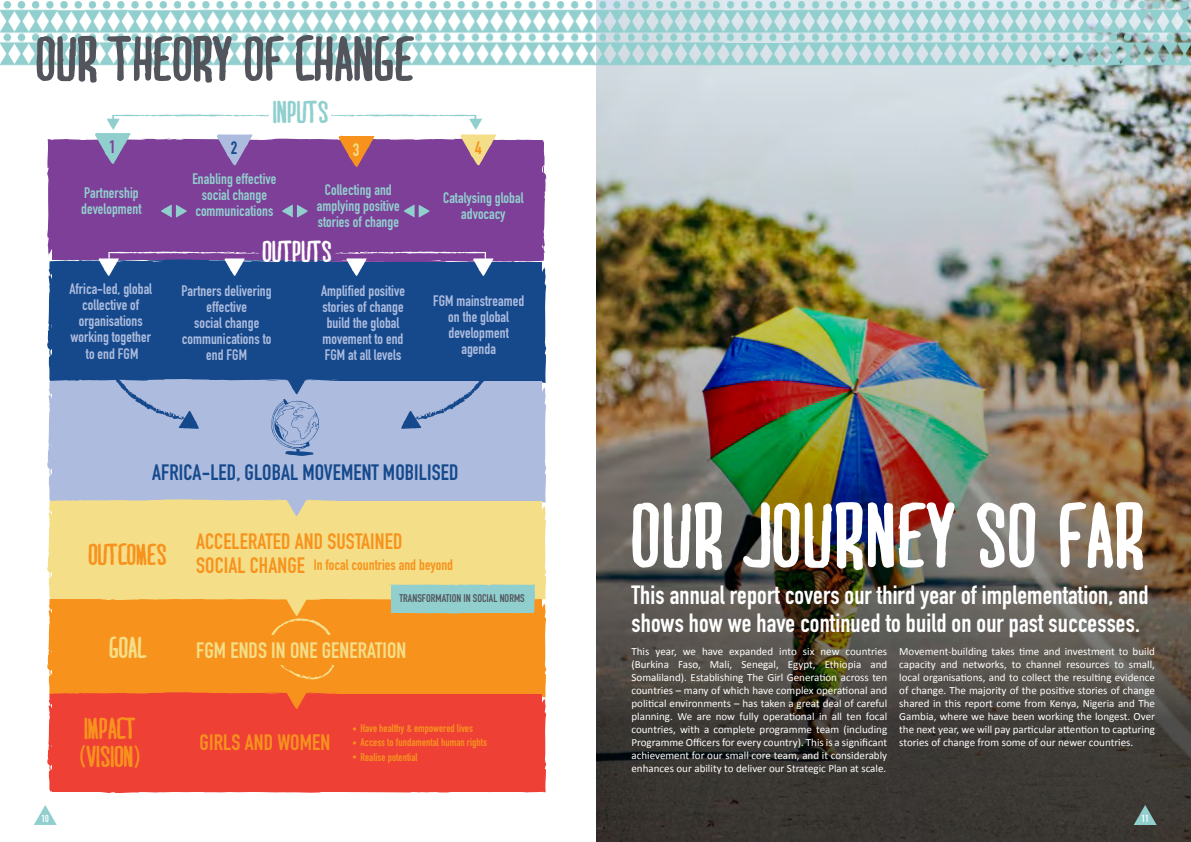
<style>
.page{position:relative;width:1191px;height:842px;background:#fff}
.page>*{position:absolute;margin:0;border:0;box-sizing:border-box;transform-origin:0 0}
.t1{font:700 87px "MARI&DAVID";letter-spacing:.025em;color:#fff}
.t2{font:700 60px "MARI&DAVID";letter-spacing:.01em;color:#53555d}
.t3{font:700 29.8px "MARI&DAVID";letter-spacing:.005em;color:#91cfce}
.t4{font:700 28.5px/27.8px "MARI&DAVID";letter-spacing:.005em;color:#f7931d}
.t5{font:700 28.5px "MARI&DAVID";letter-spacing:.005em;color:#fff}
.t6{font:700 28.5px "MARI&DAVID";color:#f4de88}
.t7{font:700 26px/28px "DIN Condensed";letter-spacing:.005em;color:#fff}
.t8{font:700 22px/24px "DIN Condensed";letter-spacing:.005em;color:#f7931d}
.t9{font:700 22px "DIN Condensed";letter-spacing:.005em;color:#15498c}
.t10{font:700 22px "DIN Condensed";letter-spacing:.005em;color:#f4de88}
.t11{font:700 17.7px "DIN Condensed";color:#7e3f98}
.t12{font:700 17.7px "DIN Condensed";color:#15498c}
.t13{font:700 17.7px "DIN Condensed";color:#f4de88}
.t14{font:700 17.7px "DIN Condensed";color:#f7931d}
.t15{font:700 15px/16px "DIN Condensed";letter-spacing:.005em;color:#adbcde;text-align:center}
.t16{font:700 15px/16px "DIN Condensed";letter-spacing:.005em;color:#91cfce;text-align:center}
.t17{font:700 15px "DIN Condensed";letter-spacing:.005em;color:#f7931d}
.t18{font:11px/13px "Calibri";color:#fff;text-align:justify}
.t19{font:700 11px/14.2px "DIN Condensed";letter-spacing:.005em;color:#f7931d}
.t20{font:700 11px "DIN Condensed";letter-spacing:.005em;color:#53555d}
.t21{font:700 10px "DIN Condensed";color:#fff}
.t22{font:700 8.6px/13.8px "DIN Condensed";color:#f7931d;text-align:justify}
</style>
<div class="page">
<svg style="left:34px;top:805px;width:23px;height:20px"></svg>
<img style="left:596px;top:74px;width:595px;height:768px">
<div style="left:47px;top:601px;width:499px;height:91px;background:#f7931d"></div>
<div style="left:47px;top:692px;width:499px;height:101px;background:#ef4036"></div>
<div style="left:47px;top:139px;width:499px;height:120px;background:#7e3f98"></div>
<div style="left:47px;top:259px;width:499px;height:119px;background:#15498c"></div>
<div style="left:47px;top:378px;width:499px;height:121px;background:#adbcde"></div>
<div style="left:47px;top:499px;width:499px;height:102px;background:#f4de88"></div>
<svg style="left:388px;top:584px;width:147px;height:30px;background:#98ccc4"></svg>
<img style="left:0;top:0;width:1191px;height:74px">
<svg style="left:1133px;top:805px;width:23px;height:20px"></svg>
<svg style="left:161px;top:205px;width:26px;height:12px"></svg>
<svg style="left:282px;top:205px;width:26px;height:12px"></svg>
<svg style="left:403px;top:205px;width:26px;height:12px"></svg>
<svg style="left:95px;top:114px;width:401px;height:53px"></svg>
<svg style="left:286px;top:498px;width:21px;height:18px"></svg>
<svg style="left:286px;top:691px;width:21px;height:18px"></svg>
<svg style="left:401px;top:378px;width:84px;height:51px;background:#94a9d0"></svg>
<svg style="left:115px;top:378px;width:84px;height:51px;background:#97abd2"></svg>
<svg style="left:268px;top:598px;width:68px;height:82px;background:#f69d2c"></svg>
<svg style="left:271px;top:377px;width:48px;height:79px;background:#90a6ce"></svg>
<svg style="left:99px;top:251px;width:161px;height:25px;background:#5761a0"></svg>
<svg style="left:301px;top:251px;width:192px;height:25px;background:#575c9e"></svg>
<div style="left:251px;top:636px;width:114px;height:29px;background:#f7931d"></div>
<h2 class="t2" style="left:36px;top:22px;width:379px">OUR THEORY OF CHANGE</h2>
<h3 class="t3" style="left:273px;top:94px;width:57px">INPUTS</h3>
<h3 class="t11" style="left:109px;top:134px;width:8px">1</h3>
<h3 class="t12" style="left:231px;top:136px;width:8px">2</h3>
<h3 class="t13" style="left:353px;top:137px;width:8px">3</h3>
<h3 class="t14" style="left:475px;top:136px;width:8px">4</h3>
<h3 class="t16" style="left:81px;top:185px;width:62px;text-align:left">Partnership development</h3>
<h3 class="t15" style="left:69px;top:281px;width:84px">Africa-led, global collective of organisations working together to end FGM</h3>
<h3 class="t16" style="left:192px;top:171px;width:85px">Enabling effective social change communications</h3>
<h3 class="t16" style="left:317px;top:181px;width:84px">Collecting and amplying positive stories of change</h3>
<h3 class="t16" style="left:443px;top:189px;width:82px">Catalysing global advocacy</h3>
<h3 class="t5" style="left:262px;top:234px;width:71px">OUTPUTS</h3>
<h3 class="t15" style="left:182px;top:283px;width:92px">Partners delivering effective<br>social change communications to end FGM</h3>
<h3 class="t15" style="left:321px;top:283px;width:85px;text-align:left">Amplified positive stories of change build the global movement to end<br>FGM at all levels</h3>
<h3 class="t15" style="left:433px;top:293px;width:93px">FGM mainstreamed on the global development agenda</h3>
<h3 class="t9" style="left:152px;top:458px;width:308px">AFRICA-LED, GLOBAL MOVEMENT MOBILISED</h3>
<h3 class="t4" style="left:88px;top:540px;width:79px">OUTCOMES</h3>
<h3 class="t6" style="left:109px;top:630px;width:38px">GOAL</h3>
<h3 class="t4" style="left:80px;top:714px;width:62px">IMPACT (VISION)</h3>
<h3 class="t8" style="left:196px;top:529px;width:208px">ACCELERATED AND SUSTAINED<br>SOCIAL CHANGE</h3>
<h3 class="t17" style="left:314px;top:555px;width:141px">In focal countries and beyond</h3>
<p class="t20" style="left:399px;top:591px;width:127px">TRANSFORMATION IN SOCIAL NORMS</p>
<h3 class="t10" style="left:196px;top:635px;width:212px">FGM ENDS IN ONE GENERATION</h3>
<h3 class="t8" style="left:200px;top:730px;width:132px">GIRLS AND WOMEN</h3>
<p class="t19" style="left:360px;top:721px;width:114px">Have healthy &amp; empowered lives</p>
<p class="t22" style="left:352px;top:722px;width:6px">• • •</p>
<p class="t19" style="left:360px;top:735px;width:128px">Access to fundamental human rights<br>Realise potential</p>
<h1 class="t1" style="left:631px;top:482px;width:514px">OUR JOURNEY SO FAR</h1>
<h3 class="t7" style="left:631px;top:581px;width:518px">This annual report covers our third year of implementation, and shows how we have continued to build on our past successes.</h3>
<p class="t18" style="left:631px;top:644px;width:257px">This year, we have expanded into six new countries (Burkina Faso, Mali, Senegal, Egypt, Ethiopia and Somaliland). Establishing The Girl Generation across ten countries – many of which have complex operational and political environments – has taken a great deal of careful planning. We are now fully operational in all ten focal countries, with a complete programme team (including Programme Officers for every country). This is a significant achievement for our small core team, and it considerably enhances our ability to deliver our Strategic Plan at scale.</p>
<p class="t18" style="left:899px;top:644px;width:257px">Movement-building takes time and investment to build capacity and networks, to channel resources to small, local organisations, and to collect the resulting evidence of change. The majority of the positive stories of change shared in this report come from Kenya, Nigeria and The Gambia, where we have been working the longest. Over the next year, we will pay particular attention to capturing stories of change from some of our newer countries.</p>
<p class="t21" style="left:42px;top:812px;width:9px">10</p>
<p class="t21" style="left:1141px;top:812px;width:9px">11</p>
</div>
